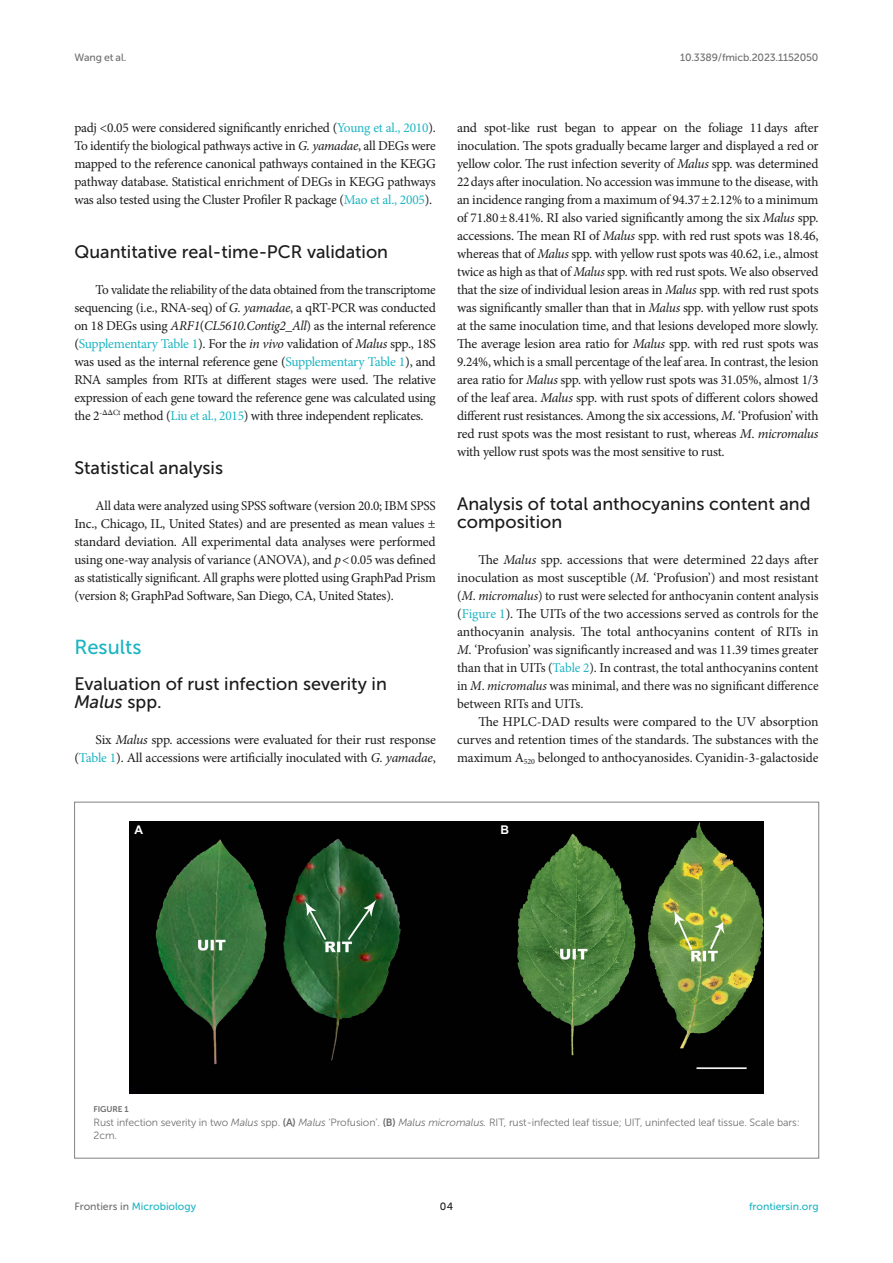
<style>
.page{position:relative;width:893px;height:1263px;background:#fff}
.page>*{position:absolute;margin:0;border:0;box-sizing:border-box;transform-origin:0 0}
.HEAD_1{font:20.25px "Museo Sans 500";color:#1db5c3}
.HEAD_2{font:18px/18px "Museo Sans 500";color:#1b1c1b}
.HEAD_2_after_HEAD_1{font:18px/18px "Museo Sans 500";color:#1b1c1b}
.TEXT_FLUSH{font:13.5px/18px "Minion Pro";letter-spacing:-.015em;color:#1b1c1b;text-align:justify}
.TEXT{font:13.5px/18px "Minion Pro";letter-spacing:-.005em;color:#1b1c1b;text-align:justify}
.t1{font:700 12px "Arial";color:#fff}
.FIG_LEG{font:10.5px/13.5px "Museo Sans 300";letter-spacing:-.01em;color:#706f70}
.t2{font:10.5px "Museo Sans 500";color:#1db5c3}
.t3{font:10.5px "Museo Sans 500";letter-spacing:-.015em;color:#706f70}
.t4{font:10.5px "Museo Sans 500";color:#1b1c1b}
.FIG_HD{font:8.25px "Museo Sans 700";letter-spacing:-.01em;color:#706f70}
.s1{color:#1db5c3}
.s2{font-style:italic}
.s3{font-family:"Museo Sans 700"}
.s4{color:#706f70}
</style>
<div class="page">
<img style="left:130px;top:821px;width:633px;height:272px">
<p class="t3" style="left:74px;top:51px;width:53px">Wang et al.</p>
<p class="t3" style="left:680px;top:51px;width:140px">10.3389/fmicb.2023.1152050</p>
<p class="TEXT_FLUSH" style="left:74px;top:119px;width:363px">padj &lt;0.05 were considered significantly enriched (<span class="s1">Young et al., 2010</span>).<br>To identify the biological pathways active in <span class="s2">G. yamadae</span>, all DEGs were mapped to the reference canonical pathways contained in the KEGG pathway database. Statistical enrichment of DEGs in KEGG pathways was also tested using the Cluster Profiler R package (<span class="s1">Mao et al., 2005</span>).</p>
<p class="HEAD_2" style="left:74px;top:243px;width:315px">Quantitative real-time-PCR validation</p>
<p class="TEXT_FLUSH" style="left:74px;top:281px;width:363px;text-indent:21px">To validate the reliability of the data obtained from the transcriptome sequencing (i.e., RNA-seq) of <span class="s2">G. yamadae</span>, a qRT-PCR was conducted on 18 DEGs using <span class="s2">ARF1</span>(<span class="s2">CL5610.Contig2_All</span>) as the internal reference (<span class="s1">Supplementary Table 1</span>). For the <span class="s2">in vivo</span> validation of <span class="s2">Malus</span> spp., 18S was used as the internal reference gene (<span class="s1">Supplementary Table 1</span>), and RNA samples from RITs at different stages were used. The relative expression of each gene toward the reference gene was calculated using the 2<sup>-</sup><sup>ΔΔ</sup><sup>Ct</sup> method (<span class="s1">Liu et al., 2015</span>) with three independent replicates.</p>
<p class="HEAD_2" style="left:74px;top:459px;width:150px">Statistical analysis</p>
<p class="TEXT_FLUSH" style="left:74px;top:497px;width:363px;text-indent:21px">All data were analyzed using SPSS software (version 20.0; IBM SPSS Inc., Chicago, IL, United States) and are presented as mean values ± standard deviation. All experimental data analyses were performed using one-way analysis of variance (ANOVA), and <span class="s2">p</span>&lt;0.05 was defined as statistically significant. All graphs were plotted using GraphPad Prism (version 8; GraphPad Software, San Diego, CA, United States).</p>
<p class="HEAD_1" style="left:74px;top:636px;width:69px">Results</p>
<p class="HEAD_2_after_HEAD_1" style="left:74px;top:675px;width:314px">Evaluation of rust infection severity in<br><span class="s2">Malus</span> spp.</p>
<p class="TEXT_FLUSH" style="left:74px;top:731px;width:363px;text-align:right">Six <span class="s2">Malus</span> spp. accessions were evaluated for their rust response (<span class="s1">Table 1</span>). All accessions were artificially inoculated with <span class="s2">G. yamadae</span>,</p>
<p class="TEXT_FLUSH" style="left:457px;top:119px;width:363px">and spot-like rust began to appear on the foliage 11days after inoculation. The spots gradually became larger and displayed a red or yellow color. The rust infection severity of <span class="s2">Malus</span> spp. was determined 22days after inoculation. No accession was immune to the disease, with an incidence ranging from a maximum of 94.37±2.12% to a minimum of 71.80±8.41%. RI also varied significantly among the six <span class="s2">Malus</span> spp. accessions. The mean RI of <span class="s2">Malus</span> spp. with red rust spots was 18.46, whereas that of <span class="s2">Malus</span> spp. with yellow rust spots was 40.62, i.e., almost twice as high as that of <span class="s2">Malus</span> spp. with red rust spots. We also observed that the size of individual lesion areas in <span class="s2">Malus</span> spp. with red rust spots was significantly smaller than that in <span class="s2">Malus</span> spp. with yellow rust spots at the same inoculation time, and that lesions developed more slowly.<br>The average lesion area ratio for <span class="s2">Malus</span> spp. with red rust spots was 9.24%, which is a small percentage of the leaf area. In contrast, the lesion area ratio for <span class="s2">Malus</span> spp. with yellow rust spots was 31.05%, almost 1/3 of the leaf area. <span class="s2">Malus</span> spp. with rust spots of different colors showed different rust resistances. Among the six accessions, <span class="s2">M.</span> ‘Profusion’ with red rust spots was the most resistant to rust, whereas <span class="s2">M</span>. <span class="s2">micromalus </span>with yellow rust spots was the most sensitive to rust.</p>
<p class="HEAD_2" style="left:457px;top:495px;width:355px">Analysis of total anthocyanins content and composition</p>
<p class="TEXT_FLUSH" style="left:457px;top:551px;width:363px;text-indent:21px">The <span class="s2">Malus</span> spp. accessions that were determined 22days after inoculation as most susceptible (<span class="s2">M.</span> ‘Profusion’) and most resistant (<span class="s2">M</span>. <span class="s2">micromalus</span>) to rust were selected for anthocyanin content analysis (<span class="s1">Figure 1</span>). The UITs of the two accessions served as controls for the anthocyanin analysis. The total anthocyanins content of RITs in <span class="s2">M.</span> ‘Profusion’ was significantly increased and was 11.39 times greater than that in UITs (<span class="s1">Table 2</span>). In contrast, the total anthocyanins content in <span class="s2">M</span>. <span class="s2">micromalus</span> was minimal, and there was no significant difference between RITs and UITs.</p>
<p class="TEXT" style="left:457px;top:713px;width:363px;text-indent:21px">The HPLC-DAD results were compared to the UV absorption curves and retention times of the standards. The substances with the maximum A<sub>520</sub> belonged to anthocyanosides. Cyanidin-3-galactoside</p>
<p class="t1" style="left:134px;top:821px;width:10px">A</p>
<p class="t1" style="left:500px;top:821px;width:10px">B</p>
<p class="FIG_HD" style="left:94px;top:1105px;width:37px">FIGURE 1</p>
<p class="FIG_LEG" style="left:94px;top:1115px;width:708px">Rust infection severity in two <span class="s2">Malus</span> spp. <span class="s3">(A)</span> <span class="s2">Malus</span> ‘Profusion’. <span class="s3">(B)</span> <span class="s2">Malus micromalus.</span> RIT, rust-infected leaf tissue; UIT, uninfected leaf tissue. Scale bars:<br>2 cm.</p>
<p class="t2" style="left:74px;top:1200px;width:123px"><span class="s4">Frontiers in</span> Microbiology</p>
<p class="t4" style="left:440px;top:1200px;width:15px">04</p>
<p class="t2" style="left:749px;top:1200px;width:71px">frontiersin.org</p>
</div>
